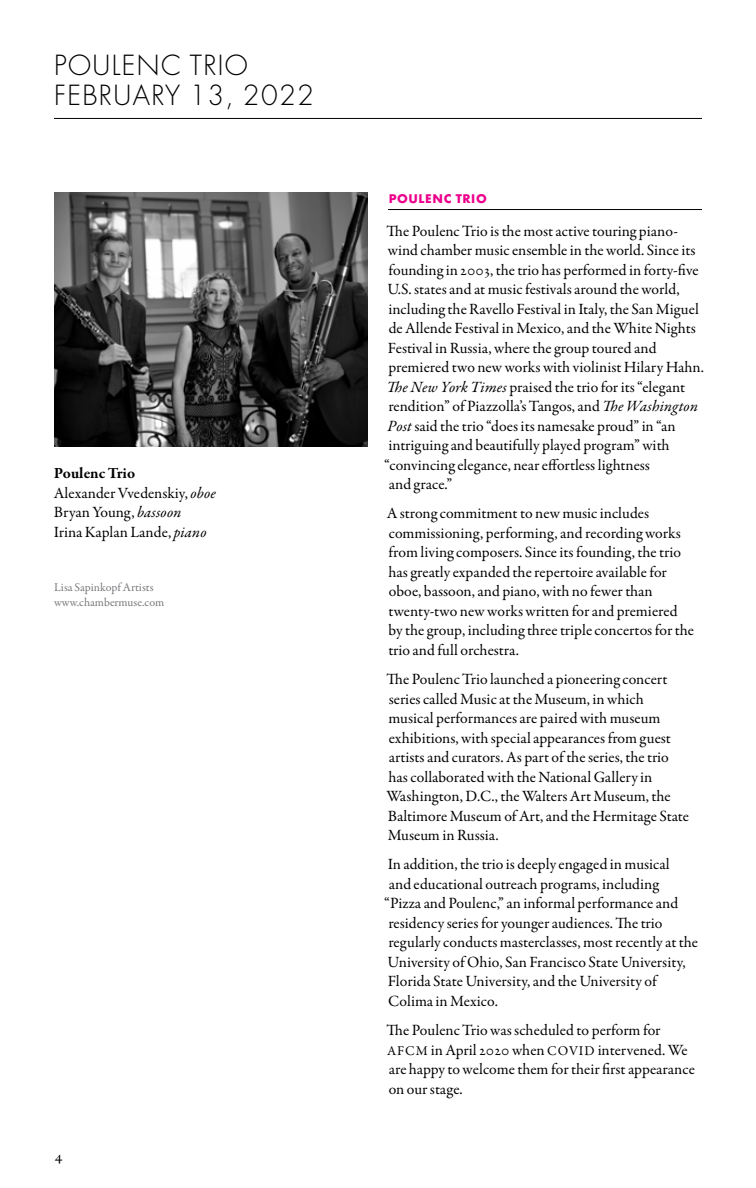
<style>
.page{position:relative;width:756px;height:1188px;background:#fff}
.page>*{position:absolute;margin:0;border:0;box-sizing:border-box;transform-origin:0 0}
.t1{font:300 27px/30px "Futura";letter-spacing:.05em;color:#000}
.t2{font:15.75px/19.5px "Garamond Premr Pro";letter-spacing:.005em;color:#000}
.t3{font:12px/15px "Garamond Premr Pro";letter-spacing:.005em;color:#77787b}
.t4{font:700 11.7px "Futura";letter-spacing:.05em;color:#ec008c}
.s1{font-weight:700}
.s2{font-style:italic}
.s3{font-size:13.5px}
</style>
<div class="page">
<hr style="left:388px;top:209px;width:314px;height:1px;background:#000">
<img style="left:54px;top:193px;width:314px;height:253px">
<hr style="left:54px;top:118px;width:648px;height:1px;background:#000">
<h1 class="t1" style="left:54px;top:50px;width:261px">POULENC TRIO<br>FEBRUARY 13, 2022</h1>
<p class="t2" style="left:54px;top:464px;width:163px"><span class="s1">Poulenc Trio<br></span>Alexander Vvedenskiy, <span class="s2">oboe<br></span>Bryan Young, <span class="s2">bassoon<br></span>Irina Kaplan Lande, <span class="s2">piano</span></p>
<p class="t3" style="left:54px;top:580px;width:112px">Lisa Sapinkopf Artists www.chambermuse.com</p>
<p class="t2" style="left:54px;top:1147px;width:10px">4</p>
<p class="t4" style="left:389px;top:190px;width:100px">POULENC TRIO</p>
<p class="t2" style="left:384px;top:221px;width:321px">The Poulenc Trio is the most active touring piano&shy;wind chamber music ensemble in the world. Since its founding in 2003, the trio has performed in forty-five U.S. states and at music festivals around the world, including the Ravello Festival in Italy, the San Miguel de Allende Festival in Mexico, and the White Nights Festival in Russia, where the group toured and premiered two new works with violinist Hilary Hahn.<br><span class="s2">The New York Times</span> praised the trio for its “elegant rendition” of Piazzolla’s Tangos, and <span class="s2">The Washington Post</span> said the trio “does its namesake proud” in “an intriguing and beautifully played program” with “convincing elegance, near effortless lightness<br>and grace.”</p>
<p class="t2" style="left:387px;top:504px;width:309px">A strong commitment to new music includes commissioning, performing, and recording works from living composers. Since its founding, the trio has greatly expanded the repertoire available for oboe, bassoon, and piano, with no fewer than twenty-two new works written for and premiered by the group, including three triple concertos for the trio and full orchestra.</p>
<p class="t2" style="left:386px;top:670px;width:304px">The Poulenc Trio launched a pioneering concert series called Music at the Museum, in which musical performances are paired with museum exhibitions, with special appearances from guest artists and curators. As part of the series, the trio has collaborated with the National Gallery in Washington, D.C., the Walters Art Museum, the Baltimore Museum of Art, and the Hermitage State Museum in Russia.</p>
<p class="t2" style="left:384px;top:855px;width:315px">In addition, the trio is deeply engaged in musical<br>and educational outreach programs, including<br>“Pizza and Poulenc,” an informal performance and residency series for younger audiences. The trio regularly conducts masterclasses, most recently at the University of Ohio, San Francisco State University, Florida State University, and the University of Colima in Mexico.</p>
<p class="t2" style="left:387px;top:1021px;width:310px">The Poulenc Trio was scheduled to perform for <span class="s3">AFCM</span> in April 2020 when <span class="s3">COVID</span> intervened. We are happy to welcome them for their first appearance on our stage.</p>
</div>
